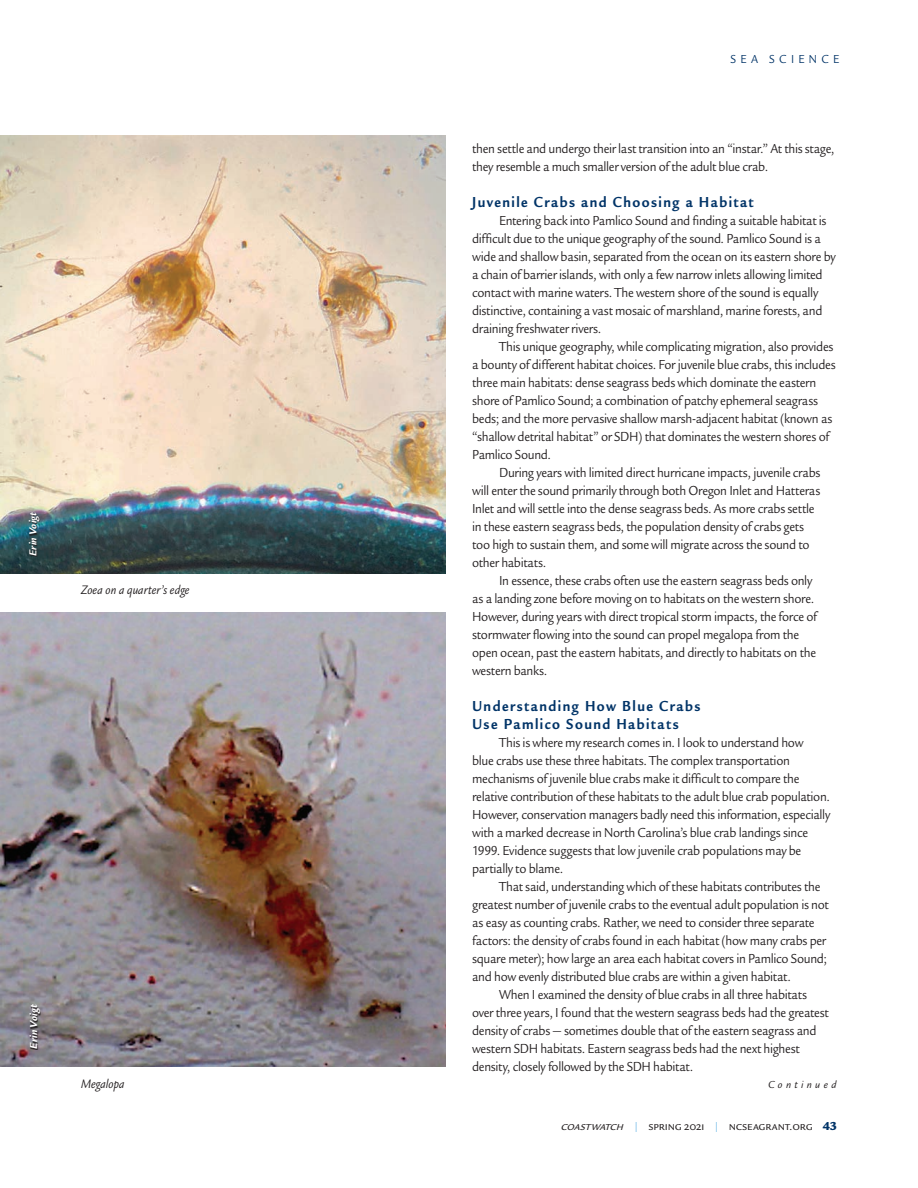
<style>
.page{position:relative;width:918px;height:1188px;background:#fff}
.page>*{position:absolute;margin:0;border:0;box-sizing:border-box;transform-origin:0 0}
.t1{font:700 15px "Legacy Sans";letter-spacing:.105em;color:#003367;scale:.9 1}
.t2{font:13.5px/18px "Legacy Sans";letter-spacing:-.025em;color:#231f20;scale:.9 1}
.t3{font:italic 12.75px "Legacy Sans";letter-spacing:.01em;color:#231f20;scale:.9 1}
.t4{font:12px "Legacy Sans SC";letter-spacing:-.01em;color:#231f20}
.t5{font:12px "Legacy Sans";letter-spacing:.4em;color:#003367;scale:.9 1}
.t6{font:italic 700 10.5px "Legacy Sans";color:#fff}
.t7{font:italic 10.5px "Legacy Sans";color:#231f20}
.s1{font-style:italic}
.s2{font-weight:500;color:#78bde8}
.s3{font-family:"Legacy Sans";font-weight:900;color:#003367}
</style>
<div class="page">
<img style="left:0;top:612px;width:446px;height:454px">
<img style="left:0;top:135px;width:446px;height:439px">
<svg style="left:29px;top:512px;width:12px;height:45px"></svg>
<svg style="left:30px;top:1004px;width:12px;height:46px"></svg>
<p class="t6" style="left:27px;top:556px;width:46px;rotate:-90deg">Erin Voigt</p>
<p class="t3" style="left:81px;top:583px;width:122px">Zoea on a quarter’s edge</p>
<p class="t6" style="left:27px;top:1048px;width:46px;rotate:-90deg">Erin Voigt</p>
<p class="t3" style="left:81px;top:1076px;width:50px">Megalopa</p>
<p class="t5" style="left:731px;top:52px;width:122px">SEA SCIENCE</p>
<p class="t2" style="left:472px;top:140px;width:404px">then settle and undergo their last transition into an “instar.” At this stage, they resemble a much smaller version of the adult blue crab.</p>
<p class="t1" style="left:472px;top:193px;width:314px">Juvenile Crabs and Choosing a Habitat</p>
<p class="t2" style="left:472px;top:212px;width:406px;text-indent:27px">Entering back into Pamlico Sound and finding a suitable habitat is difficult due to the unique geography of the sound. Pamlico Sound is a wide and shallow basin, separated from the ocean on its eastern shore by a chain of barrier islands, with only a few narrow inlets allowing limited contact with marine waters. The western shore of the sound is equally distinctive, containing a vast mosaic of marshland, marine forests, and draining freshwater rivers.</p>
<p class="t2" style="left:472px;top:338px;width:406px;text-indent:27px">This unique geography, while complicating migration, also provides a bounty of different habitat choices. For juvenile blue crabs, this includes three main habitats: dense seagrass beds which dominate the eastern shore of Pamlico Sound; a combination of patchy ephemeral seagrass beds; and the more pervasive shallow marsh-adjacent habitat (known as “shallow detrital habitat” or SDH) that dominates the western shores of Pamlico Sound.</p>
<p class="t2" style="left:472px;top:464px;width:389px;text-indent:27px">During years with limited direct hurricane impacts, juvenile crabs will enter the sound primarily through both Oregon Inlet and Hatteras Inlet and will settle into the dense seagrass beds. As more crabs settle in these eastern seagrass beds, the population density of crabs gets too high to sustain them, and some will migrate across the sound to other habitats.</p>
<p class="t2" style="left:472px;top:572px;width:384px;text-indent:27px">In essence, these crabs often use the eastern seagrass beds only as a landing zone before moving on to habitats on the western shore.<br>However, during years with direct tropical storm impacts, the force of stormwater flowing into the sound can propel megalopa from the open ocean, past the eastern habitats, and directly to habitats on the western banks.</p>
<p class="t1" style="left:472px;top:697px;width:255px">Understanding How Blue Crabs</p>
<p class="t1" style="left:472px;top:715px;width:231px">Use Pamlico Sound Habitats</p>
<p class="t2" style="left:472px;top:734px;width:399px;text-indent:27px">This is where my research comes in. I look to understand how<br>blue crabs use these three habitats. The complex transportation mechanisms of juvenile blue crabs make it difficult to compare the relative contribution of these habitats to the adult blue crab population.<br>However, conservation managers badly need this information, especially with a marked decrease in North Carolina’s blue crab landings since 1999. Evidence suggests that low juvenile crab populations may be partially to blame.</p>
<p class="t2" style="left:472px;top:878px;width:398px;text-indent:27px">That said, understanding which of these habitats contributes the greatest number of juvenile crabs to the eventual adult population is not as easy as counting crabs. Rather, we need to consider three separate factors: the density of crabs found in each habitat (how many crabs per square meter); how large an area each habitat covers in Pamlico Sound; and how evenly distributed blue crabs are within a given habitat.</p>
<p class="t2" style="left:472px;top:986px;width:398px;text-indent:27px">When I examined the density of blue crabs in all three habitats over three years, I found that the western seagrass beds had the greatest density of crabs — sometimes double that of the eastern seagrass and western SDH habitats. Eastern seagrass beds had the next highest density, closely followed by the SDH habitat.</p>
<p class="t7" style="left:768px;top:1078px;width:70px">C o n t i n u e d</p>
<p class="t4" style="left:561px;top:1119px;width:278px"><span class="s1">coastwatch</span> <span class="s2">|</span> spring 2021 <span class="s2">|</span> ncseagrant.org <span class="s3">43</span></p>
</div>
